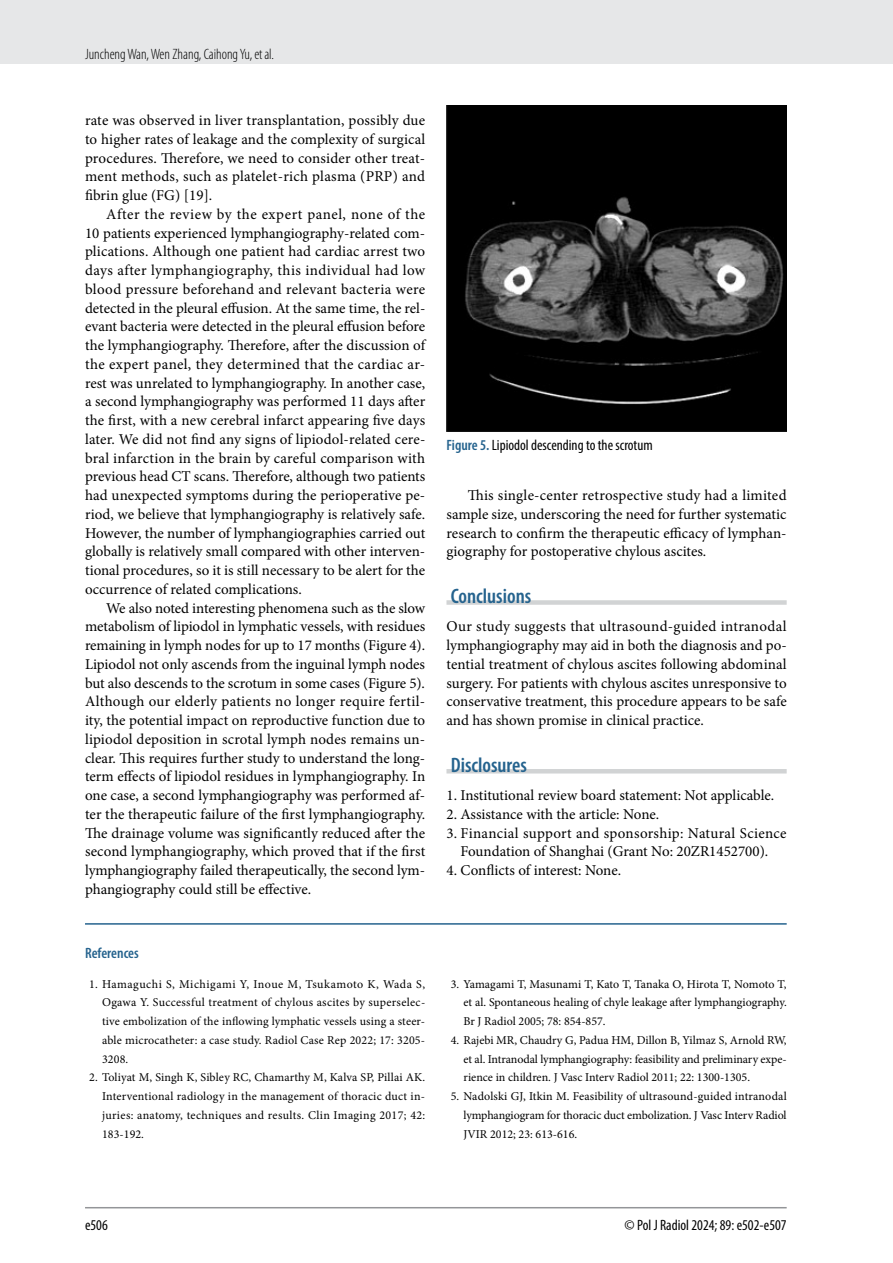
<style>
.page{position:relative;width:893px;height:1263px;background:#fff}
.page>*{position:absolute;margin:0;border:0;box-sizing:border-box;transform-origin:0 0}
.t1{font:600 condensed 21px "Myriad Pro";color:#25638e}
.t2{font:15px/18.8px "Minion Pro";color:#000;text-align:justify}
.t3{font:condensed 15px "Myriad Pro";color:#000}
.t4{font:300 condensed 15px "Myriad Pro";color:#000}
.t5{font:600 condensed 15px "Myriad Pro";color:#25638e}
.t6{font:12px/18.8px "Minion Pro";color:#000;text-align:justify}
.s1{font-weight:600;color:#25638e}
</style>
<div class="page">
<div style="left:0;top:0;width:893px;height:64px;background:#e6e7e8"></div>
<hr style="left:85px;top:1207px;width:702px;height:1px;background:#939598">
<img style="left:446px;top:106px;width:341px;height:325px">
<div style="left:446px;top:600px;width:341px;height:5px;background:#d1d3d4"></div>
<hr style="left:446px;top:769px;width:341px;height:4px;background:#d1d3d4">
<hr style="left:85px;top:923px;width:702px;height:2px;background:#25638e">
<p class="t4" style="left:85px;top:45px;width:190px">Juncheng Wan, Wen Zhang, Caihong Yu, et al.</p>
<p class="t2" style="left:85px;top:111px;width:342px">rate was observed in liver transplantation, possibly due to higher rates of leakage and the complexity of surgical procedures. Therefore, we need to consider other treat&shy;ment methods, such as platelet-rich plasma (PRP) and fibrin glue (FG) [19].</p>
<p class="t2" style="left:85px;top:205px;width:342px;text-indent:21px">After the review by the expert panel, none of the 10 patients experienced lymphangiography-related com&shy;plications. Although one patient had cardiac arrest two days after lymphangiography, this individual had low blood pressure beforehand and relevant bacteria were detected in the pleural effusion. At the same time, the rel&shy;evant bacteria were detected in the pleural effusion before the lymphangiography. Therefore, after the discussion of the expert panel, they determined that the cardiac ar&shy;rest was unrelated to lymphangiography. In another case, a second lymphangiography was performed 11 days after the first, with a new cerebral infarct appearing five days later. We did not find any signs of lipiodol-related cere&shy;bral infarction in the brain by careful comparison with previous head CT scans. Therefore, although two patients had unexpected symptoms during the perioperative pe&shy;riod, we believe that lymphangiography is relatively safe.<br>However, the number of lymphangiographies carried out globally is relatively small compared with other interven&shy;tional procedures, so it is still necessary to be alert for the occurrence of related complications.</p>
<p class="t2" style="left:85px;top:598px;width:342px;text-indent:21px">We also noted interesting phenomena such as the slow metabolism of lipiodol in lymphatic vessels, with residues remaining in lymph nodes for up to 17 months (Figure 4).<br>Lipiodol not only ascends from the inguinal lymph nodes but also descends to the scrotum in some cases (Figure 5).<br>Although our elderly patients no longer require fertil&shy;ity, the potential impact on reproductive function due to lipiodol deposition in scrotal lymph nodes remains un&shy;clear. This requires further study to understand the long&shy;term effects of lipiodol residues in lymphangiography. In one case, a second lymphangiography was performed af&shy;ter the therapeutic failure of the first lymphangiography.<br>The drainage volume was significantly reduced after the second lymphangiography, which proved that if the first lymphangiography failed therapeutically, the second lym&shy;phangiography could still be effective.</p>
<p class="t5" style="left:85px;top:943px;width:55px">References</p>
<p class="t6" style="left:102px;top:974px;width:325px;text-indent:-13px">1. Hamaguchi S, Michigami Y, Inoue M, Tsukamoto K, Wada S, Ogawa Y. Successful treatment of chylous ascites by superselec&shy;tive embolization of the inflowing lymphatic vessels using a steer&shy;able microcatheter: a case study. Radiol Case Rep 2022; 17: 3205- 3208.</p>
<p class="t6" style="left:102px;top:1068px;width:325px;text-indent:-13px">2. Toliyat M, Singh K, Sibley RC, Chamarthy M, Kalva SP, Pillai AK.<br>Interventional radiology in the management of thoracic duct in&shy;juries: anatomy, techniques and results. Clin Imaging 2017; 42:<br>183-192.</p>
<p class="t3" style="left:446px;top:436px;width:208px"><span class="s1">Figure 5.</span> Lipiodol descending to the scrotum</p>
<p class="t2" style="left:446px;top:486px;width:342px;text-indent:21px">This single-center retrospective study had a limited sample size, underscoring the need for further systematic research to confirm the therapeutic efficacy of lymphan&shy;giography for postoperative chylous ascites.</p>
<h1 class="t1" style="left:451px;top:583px;width:82px">Conclusions</h1>
<p class="t2" style="left:446px;top:617px;width:342px">Our study suggests that ultrasound-guided intranodal lymphangiography may aid in both the diagnosis and po&shy;tential treatment of chylous ascites following abdominal surgery. For patients with chylous ascites unresponsive to conservative treatment, this procedure appears to be safe and has shown promise in clinical practice.</p>
<h1 class="t1" style="left:451px;top:752px;width:78px">Disclosures</h1>
<p class="t2" style="left:446px;top:786px;width:329px">1. Institutional review board statement: Not applicable.</p>
<p class="t2" style="left:446px;top:805px;width:214px">2. Assistance with the article: None.</p>
<p class="t2" style="left:446px;top:823px;width:342px;text-align:center">3. Financial support and sponsorship: Natural Science<br>Foundation of Shanghai (Grant No: 20ZR1452700).</p>
<p class="t2" style="left:446px;top:861px;width:176px">4. Conflicts of interest: None.</p>
<p class="t6" style="left:463px;top:974px;width:325px;text-indent:-13px">3. Yamagami T, Masunami T, Kato T, Tanaka O, Hirota T, Nomoto T, et al. Spontaneous healing of chyle leakage after lymphangiography.<br>Br J Radiol 2005; 78: 854-857.</p>
<p class="t6" style="left:463px;top:1031px;width:325px;text-indent:-13px">4. Rajebi MR, Chaudry G, Padua HM, Dillon B, Yilmaz S, Arnold RW, et al. Intranodal lymphangiography: feasibility and preliminary expe&shy;rience in children. J Vasc Interv Radiol 2011; 22: 1300-1305.</p>
<p class="t6" style="left:463px;top:1087px;width:325px;text-indent:-13px">5. Nadolski GJ, Itkin M. Feasibility of ultrasound-guided intranodal lymphangiogram for thoracic duct embolization. J Vasc Interv Radiol JVIR 2012; 23: 613-616.</p>
<p class="t3" style="left:85px;top:1216px;width:24px">e506</p>
<p class="t3" style="left:625px;top:1216px;width:164px">© Pol J Radiol 2024; 89: e502-e507</p>
</div>
